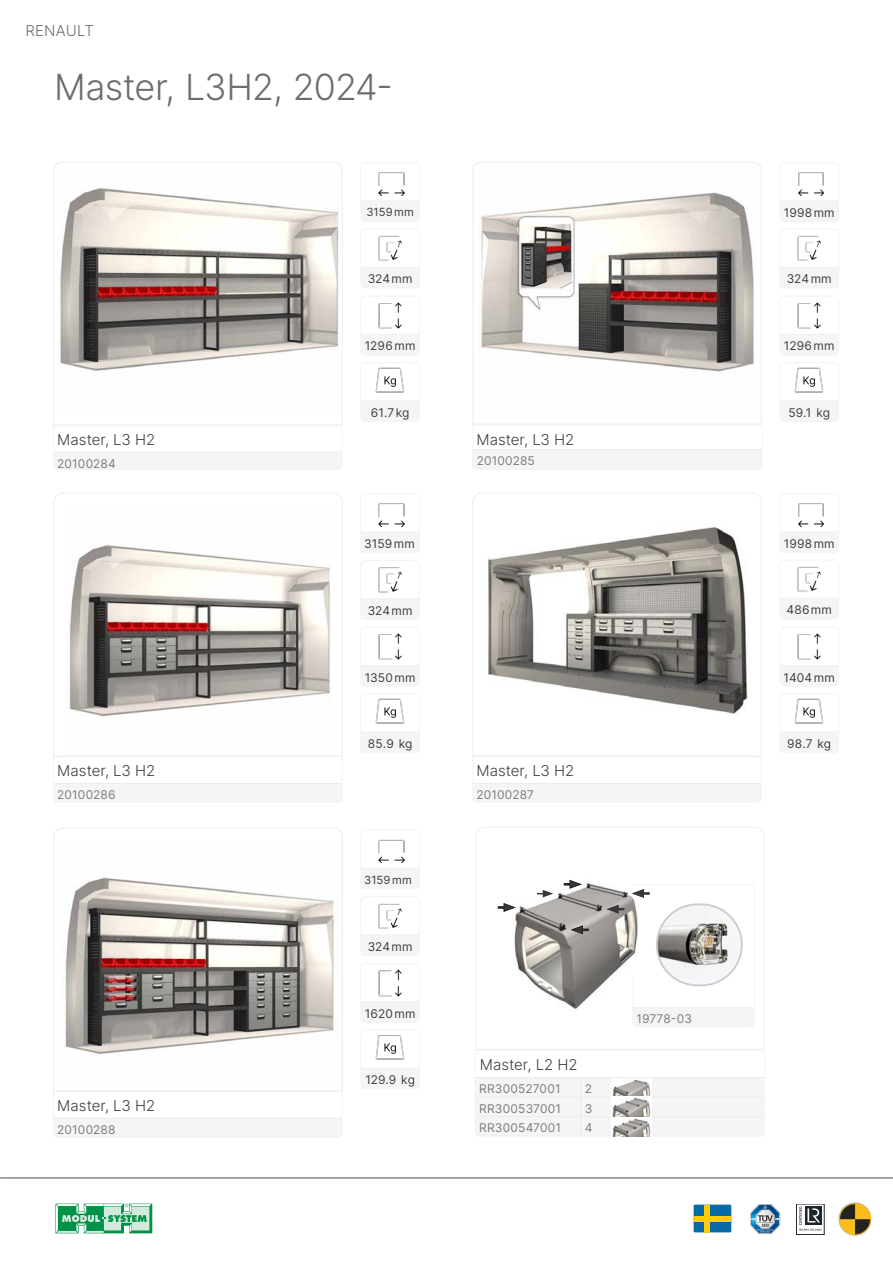
<style>
.page{position:relative;width:893px;height:1263px;background:#fff}
.page>*{position:absolute;margin:0;border:0;box-sizing:border-box;transform-origin:0 0}
.INTER_Light_24{font:300 36px "Inter";letter-spacing:-.025em;color:#6c6d70}
.Bilmodell_tabell{font:300 15px "Inter";color:#3e3e3f}
.t1{font:300 15px "Inter";letter-spacing:.01em;color:#6c6d70}
.t2{font:12px "Inter";letter-spacing:.015em;color:#3e3e3f}
.t3{font:12px "Inter";letter-spacing:.01em;color:#7a7c7f}
.t4{font:11.25px "Inter";letter-spacing:.015em;color:#3e3e3f}
</style>
<div class="page">
<svg style="left:55px;top:1203px;width:97px;height:30px;background:#75c39a"></svg>
<hr style="left:0;top:1177px;width:893px;height:1px;background:#494a4b">
<svg style="left:799px;top:1206px;width:23px;height:25px"></svg>
<svg style="left:799px;top:1206px;width:22px;height:24px"></svg>
<svg style="left:750px;top:1204px;width:31px;height:30px"></svg>
<img style="left:839px;top:1203px;width:33px;height:33px">
<div style="left:694px;top:1204px;width:37px;height:28px;background:#066aa7"></div>
<div style="left:694px;top:1216px;width:37px;height:5px;background:#fecc00"></div>
<div style="left:704px;top:1204px;width:6px;height:28px;background:#fecc00"></div>
<svg style="left:475px;top:1050px;width:290px;height:87px"></svg>
<svg style="left:475px;top:827px;width:290px;height:223px"></svg>
<img style="left:512px;top:878px;width:127px;height:135px">
<svg style="left:537px;top:890px;width:16px;height:7px"></svg>
<svg style="left:498px;top:903px;width:17px;height:9px"></svg>
<svg style="left:564px;top:880px;width:17px;height:8px"></svg>
<svg style="left:571px;top:925px;width:17px;height:9px"></svg>
<svg style="left:632px;top:884px;width:123px;height:143px"></svg>
<svg style="left:607px;top:905px;width:17px;height:8px"></svg>
<svg style="left:53px;top:757px;width:289px;height:46px"></svg>
<svg style="left:53px;top:1091px;width:289px;height:47px"></svg>
<div style="left:472px;top:783px;width:290px;height:20px;background:#f5f5f6"></div>
<svg style="left:53px;top:426px;width:289px;height:44px"></svg>
<div style="left:473px;top:449px;width:289px;height:21px;background:#f5f5f6"></div>
<svg style="left:53px;top:162px;width:290px;height:264px"></svg>
<svg style="left:53px;top:493px;width:290px;height:264px"></svg>
<svg style="left:53px;top:827px;width:290px;height:264px"></svg>
<svg style="left:472px;top:161px;width:290px;height:265px"></svg>
<svg style="left:472px;top:493px;width:290px;height:264px"></svg>
<div style="left:361px;top:401px;width:59px;height:20px;background:#f5f5f6"></div>
<hr style="left:361px;top:401px;width:59px;height:1px;background:#f0f1f2">
<img style="left:375px;top:368px;width:30px;height:25px">
<div style="left:360px;top:362px;width:60px;height:60px;border:1px solid #f6f3f4;border-radius:4px"></div>
<div style="left:361px;top:732px;width:59px;height:20px;background:#f5f5f6"></div>
<hr style="left:361px;top:732px;width:59px;height:1px;background:#f0f1f2">
<img style="left:375px;top:699px;width:30px;height:25px">
<div style="left:360px;top:693px;width:60px;height:60px;border:1px solid #f6f3f4;border-radius:4px"></div>
<div style="left:361px;top:1068px;width:59px;height:21px;background:#f5f5f6"></div>
<hr style="left:361px;top:1068px;width:59px;height:1px;background:#f0f1f2">
<img style="left:375px;top:1035px;width:30px;height:25px">
<div style="left:360px;top:1029px;width:60px;height:60px;border:1px solid #f6f3f4;border-radius:4px"></div>
<div style="left:780px;top:401px;width:59px;height:20px;background:#f5f5f6"></div>
<hr style="left:780px;top:401px;width:59px;height:1px;background:#f0f1f2">
<img style="left:794px;top:368px;width:30px;height:25px">
<div style="left:779px;top:362px;width:60px;height:60px;border:1px solid #f6f3f4;border-radius:4px"></div>
<div style="left:780px;top:732px;width:59px;height:20px;background:#f5f5f6"></div>
<hr style="left:780px;top:732px;width:59px;height:1px;background:#f0f1f2">
<img style="left:794px;top:699px;width:30px;height:25px">
<div style="left:779px;top:693px;width:60px;height:60px;border:1px solid #f6f3f4;border-radius:4px"></div>
<div style="left:361px;top:201px;width:59px;height:20px;background:#f5f5f6"></div>
<hr style="left:361px;top:201px;width:59px;height:1px;background:#f0f1f2">
<img style="left:378px;top:172px;width:27px;height:23px">
<div style="left:360px;top:162px;width:60px;height:60px;border:1px solid #f6f3f4;border-radius:4px"></div>
<div style="left:361px;top:532px;width:59px;height:20px;background:#f5f5f6"></div>
<hr style="left:361px;top:532px;width:59px;height:1px;background:#f0f1f2">
<img style="left:378px;top:503px;width:27px;height:23px">
<div style="left:360px;top:493px;width:60px;height:60px;border:1px solid #f6f3f4;border-radius:4px"></div>
<div style="left:361px;top:868px;width:59px;height:20px;background:#f5f5f6"></div>
<hr style="left:361px;top:868px;width:59px;height:1px;background:#f0f1f2">
<img style="left:378px;top:839px;width:27px;height:24px">
<div style="left:360px;top:829px;width:60px;height:60px;border:1px solid #f6f3f4;border-radius:4px"></div>
<div style="left:780px;top:201px;width:59px;height:20px;background:#f5f5f6"></div>
<hr style="left:780px;top:201px;width:59px;height:1px;background:#f0f1f2">
<img style="left:798px;top:172px;width:26px;height:23px">
<div style="left:779px;top:162px;width:60px;height:60px;border:1px solid #f6f3f4;border-radius:4px"></div>
<div style="left:780px;top:532px;width:59px;height:20px;background:#f5f5f6"></div>
<hr style="left:780px;top:532px;width:59px;height:1px;background:#f0f1f2">
<img style="left:798px;top:503px;width:26px;height:23px">
<div style="left:779px;top:493px;width:60px;height:60px;border:1px solid #f6f3f4;border-radius:4px"></div>
<div style="left:361px;top:334px;width:59px;height:21px;background:#f5f5f6"></div>
<hr style="left:361px;top:334px;width:59px;height:1px;background:#f0f1f2">
<img style="left:378px;top:302px;width:24px;height:27px">
<div style="left:360px;top:296px;width:60px;height:59px;border:1px solid #f6f3f4;border-radius:4px"></div>
<div style="left:361px;top:666px;width:59px;height:20px;background:#f5f5f6"></div>
<hr style="left:361px;top:665px;width:59px;height:1px;background:#f0f1f2">
<img style="left:378px;top:633px;width:24px;height:27px">
<div style="left:360px;top:627px;width:60px;height:59px;border:1px solid #f6f3f4;border-radius:4px"></div>
<div style="left:361px;top:1002px;width:59px;height:20px;background:#f5f5f6"></div>
<hr style="left:361px;top:1001px;width:59px;height:1px;background:#f0f1f2">
<img style="left:378px;top:969px;width:24px;height:27px">
<div style="left:360px;top:963px;width:60px;height:60px;border:1px solid #f6f3f4;border-radius:4px"></div>
<div style="left:780px;top:334px;width:59px;height:21px;background:#f5f5f6"></div>
<hr style="left:780px;top:334px;width:59px;height:1px;background:#f0f1f2">
<img style="left:797px;top:302px;width:24px;height:27px">
<div style="left:779px;top:296px;width:60px;height:59px;border:1px solid #f6f3f4;border-radius:4px"></div>
<div style="left:780px;top:666px;width:59px;height:20px;background:#f5f5f6"></div>
<hr style="left:780px;top:665px;width:59px;height:1px;background:#f0f1f2">
<img style="left:797px;top:633px;width:24px;height:27px">
<div style="left:779px;top:627px;width:60px;height:59px;border:1px solid #f6f3f4;border-radius:4px"></div>
<div style="left:361px;top:267px;width:59px;height:20px;background:#f5f5f6"></div>
<hr style="left:361px;top:267px;width:59px;height:1px;background:#f0f1f2">
<img style="left:378px;top:235px;width:24px;height:26px">
<div style="left:360px;top:229px;width:60px;height:59px;border:1px solid #f6f3f4;border-radius:4px"></div>
<div style="left:361px;top:599px;width:59px;height:20px;background:#f5f5f6"></div>
<hr style="left:361px;top:598px;width:59px;height:1px;background:#f0f1f2">
<img style="left:378px;top:567px;width:24px;height:26px">
<div style="left:360px;top:560px;width:60px;height:60px;border:1px solid #f6f3f4;border-radius:4px"></div>
<div style="left:361px;top:935px;width:59px;height:20px;background:#f5f5f6"></div>
<hr style="left:361px;top:935px;width:59px;height:1px;background:#f0f1f2">
<img style="left:378px;top:903px;width:24px;height:26px">
<div style="left:360px;top:896px;width:60px;height:60px;border:1px solid #f6f3f4;border-radius:4px"></div>
<div style="left:780px;top:267px;width:59px;height:20px;background:#f5f5f6"></div>
<hr style="left:780px;top:267px;width:59px;height:1px;background:#f0f1f2">
<img style="left:797px;top:235px;width:24px;height:26px">
<div style="left:779px;top:229px;width:60px;height:59px;border:1px solid #f6f3f4;border-radius:4px"></div>
<div style="left:780px;top:598px;width:59px;height:21px;background:#f5f5f6"></div>
<hr style="left:780px;top:598px;width:59px;height:1px;background:#f0f1f2">
<img style="left:797px;top:566px;width:24px;height:26px">
<div style="left:779px;top:560px;width:60px;height:59px;border:1px solid #f6f3f4;border-radius:4px"></div>
<img style="left:612px;top:1078px;width:39px;height:58px">
<img style="left:657px;top:904px;width:85px;height:81px;border-radius:40px">
<div style="left:656px;top:903px;width:87px;height:83px;border:2px solid #cecbcc;border-radius:40px"></div>
<p class="t1" style="left:26px;top:19px;width:70px">RENAULT</p>
<p class="INTER_Light_24" style="left:54px;top:60px;width:340px">Master, L3H2, 2024-</p>
<p class="t4" style="left:366px;top:204px;width:49px">3159mm</p>
<p class="t2" style="left:368px;top:270px;width:46px">324mm</p>
<p class="t2" style="left:365px;top:337px;width:52px">1296mm</p>
<p class="Bilmodell_tabell" style="left:57px;top:429px;width:99px">Master, L3 H2</p>
<p class="t2" style="left:371px;top:404px;width:40px">61.7kg</p>
<p class="Bilmodell_tabell" style="left:476px;top:429px;width:99px">Master, L3 H2</p>
<p class="t3" style="left:57px;top:455px;width:60px">20100284</p>
<p class="t3" style="left:477px;top:452px;width:60px">20100285</p>
<p class="t2" style="left:364px;top:535px;width:52px">3159mm</p>
<p class="t2" style="left:368px;top:602px;width:46px">324mm</p>
<p class="t2" style="left:365px;top:668px;width:52px">1350mm</p>
<p class="Bilmodell_tabell" style="left:57px;top:760px;width:99px">Master, L3 H2</p>
<p class="t3" style="left:57px;top:786px;width:60px">20100286</p>
<p class="Bilmodell_tabell" style="left:57px;top:1095px;width:99px">Master, L3 H2</p>
<p class="t3" style="left:57px;top:1121px;width:60px">20100288</p>
<p class="t2" style="left:368px;top:735px;width:46px">85.9 kg</p>
<p class="t4" style="left:364px;top:871px;width:49px">3159mm</p>
<p class="t2" style="left:368px;top:938px;width:46px">324mm</p>
<p class="t2" style="left:365px;top:1004px;width:52px">1620mm</p>
<p class="t2" style="left:365px;top:1071px;width:51px">129.9 kg</p>
<p class="Bilmodell_tabell" style="left:476px;top:760px;width:99px">Master, L3 H2</p>
<p class="t3" style="left:476px;top:786px;width:59px">20100287</p>
<p class="Bilmodell_tabell" style="left:480px;top:1054px;width:99px">Master, L2 H2</p>
<p class="t3" style="left:479px;top:1080px;width:83px">RR300527001</p>
<p class="t3" style="left:585px;top:1080px;width:9px">2</p>
<p class="t3" style="left:479px;top:1099px;width:83px">RR300537001</p>
<p class="t3" style="left:585px;top:1099px;width:9px">3</p>
<p class="t3" style="left:479px;top:1119px;width:83px">RR300547001</p>
<p class="t3" style="left:585px;top:1119px;width:9px">4</p>
<p class="t3" style="left:636px;top:1010px;width:57px">19778-03</p>
<p class="t2" style="left:784px;top:204px;width:52px">1998mm</p>
<p class="t2" style="left:787px;top:270px;width:46px">324mm</p>
<p class="t2" style="left:784px;top:337px;width:52px">1296mm</p>
<p class="t2" style="left:788px;top:404px;width:43px">59.1 kg</p>
<p class="t2" style="left:784px;top:535px;width:52px">1998mm</p>
<p class="t2" style="left:786px;top:601px;width:47px">486mm</p>
<p class="t2" style="left:784px;top:668px;width:53px">1404mm</p>
<p class="t2" style="left:787px;top:735px;width:46px">98.7 kg</p>
</div>
